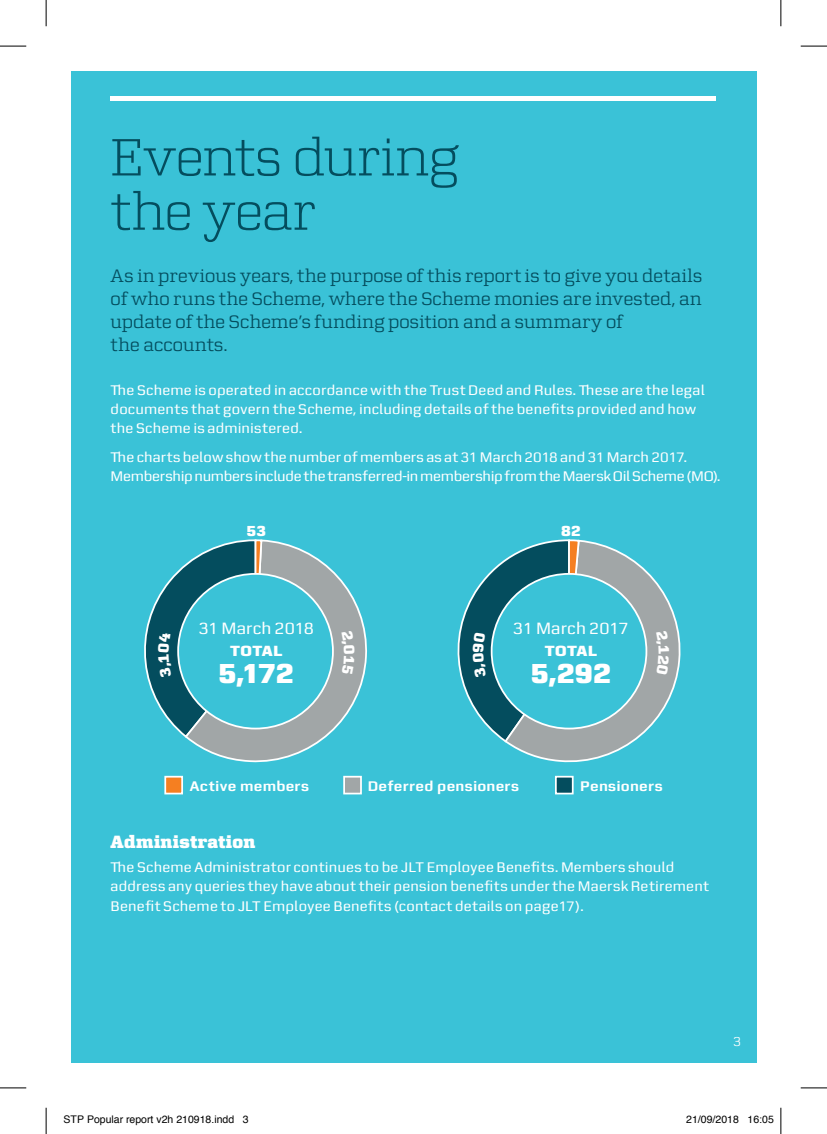
<style>
.page{position:relative;width:827px;height:1134px;background:#fff}
.page>*{position:absolute;margin:0;border:0;box-sizing:border-box;transform-origin:0 0}
.t1{font:300 56px/54.2px "Zetta Serif";letter-spacing:.005em;color:#044d5e}
.t2{font:800 29.75px "Zetta Sans";letter-spacing:-.01em;color:#fff}
.t3{font:19.25px/22.8px "Zetta Serif";letter-spacing:.015em;color:#044d5e}
.t4{font:800 18.38px "Zetta Serif";letter-spacing:.02em;color:#fff}
.t5{font:17.5px "Zetta Sans";color:#fff}
.t6{font:800 15.75px "Zetta Sans";letter-spacing:.015em;color:#fff}
.t7{font:14.88px/19.2px "Zetta Sans";letter-spacing:.01em;color:#fff}
.t8{font:700 14.88px "Zetta Sans";letter-spacing:.015em;color:#fff}
.t9{font:14px "Zetta Sans";color:#fff}
.t10{font:10.5px "Helvetica";color:#000}
</style>
<div class="page">
<div style="left:71px;top:71px;width:684px;height:992px;background:#3ac2d7"></div>
<div style="left:111px;top:96px;width:605px;height:5px;background:#fff"></div>
<div style="left:164px;top:776px;width:19px;height:18px;background:#f57f21;border:2px solid #fff"></div>
<div style="left:343px;top:776px;width:19px;height:18px;background:#a1a6a7;border:2px solid #fff"></div>
<div style="left:555px;top:776px;width:18px;height:18px;background:#044d5e;border:2px solid #fff"></div>
<svg style="left:187px;top:539px;width:180px;height:224px"></svg>
<svg style="left:508px;top:540px;width:173px;height:223px"></svg>
<div style="left:178px;top:574px;width:155px;height:155px;background:#3ac2d7;border-radius:50%"></div>
<div style="left:491px;top:574px;width:155px;height:155px;background:#3ac2d7;border-radius:50%"></div>
<svg style="left:0;top:46px;width:26px;height:1px"></svg>
<svg style="left:800px;top:46px;width:26px;height:1px"></svg>
<svg style="left:0;top:1088px;width:26px;height:1px"></svg>
<svg style="left:800px;top:1088px;width:26px;height:1px"></svg>
<svg style="left:46px;top:0;width:1px;height:26px"></svg>
<svg style="left:46px;top:1108px;width:1px;height:26px"></svg>
<svg style="left:780px;top:0;width:1px;height:26px"></svg>
<svg style="left:780px;top:1108px;width:1px;height:26px"></svg>
<svg style="left:341px;top:630px;width:13px;height:45px"></svg>
<svg style="left:144px;top:539px;width:119px;height:200px"></svg>
<svg style="left:656px;top:630px;width:13px;height:45px"></svg>
<svg style="left:457px;top:539px;width:123px;height:205px"></svg>
<h1 class="t1" style="left:111px;top:131px;width:349px">Events during the year</h1>
<p class="t3" style="left:111px;top:265px;width:593px">As in previous years, the purpose of this report is to give you details of who runs the Scheme, where the Scheme monies are invested, an update of the Scheme’s funding position and a summary of<br>the accounts.</p>
<p class="t7" style="left:111px;top:380px;width:595px">The Scheme is operated in accordance with the Trust Deed and Rules. These are the legal documents that govern the Scheme, including details of the benefits provided and how the Scheme is administered.</p>
<p class="t7" style="left:111px;top:448px;width:611px">The charts below show the number of members as at 31 March 2018 and 31 March 2017.<br>Membership numbers include the transferred-in membership from the Maersk Oil Scheme (MO).</p>
<p class="t6" style="left:246px;top:521px;width:21px">53</p>
<p class="t5" style="left:199px;top:618px;width:117px">31 March 2018</p>
<p class="t6" style="left:230px;top:642px;width:53px">TOTAL</p>
<h2 class="t2" style="left:218px;top:655px;width:78px">5,172</h2>
<p class="t6" style="left:561px;top:521px;width:21px">82</p>
<p class="t5" style="left:513px;top:618px;width:117px">31 March 2017</p>
<p class="t6" style="left:544px;top:642px;width:53px">TOTAL</p>
<h2 class="t2" style="left:530px;top:655px;width:83px">5,292</h2>
<p class="t8" style="left:190px;top:777px;width:121px">Active members</p>
<p class="t8" style="left:368px;top:777px;width:153px">Deferred pensioners</p>
<p class="t8" style="left:580px;top:777px;width:84px">Pensioners</p>
<p class="t4" style="left:111px;top:831px;width:146px">Administration</p>
<p class="t7" style="left:111px;top:858px;width:600px">The Scheme Administrator continues to be JLT Employee Benefits. Members should address any queries they have about their pension benefits under the Maersk Retirement<br>Benefit Scheme to JLT Employee Benefits (contact details on page17).</p>
<p class="t9" style="left:732px;top:1034px;width:10px">3</p>
<p class="t10" style="left:64px;top:1112px;width:187px">STP Popular report v2h 210918.indd 3</p>
<p class="t10" style="left:686px;top:1112px;width:89px">21/09/2018 16:05</p>
</div>
